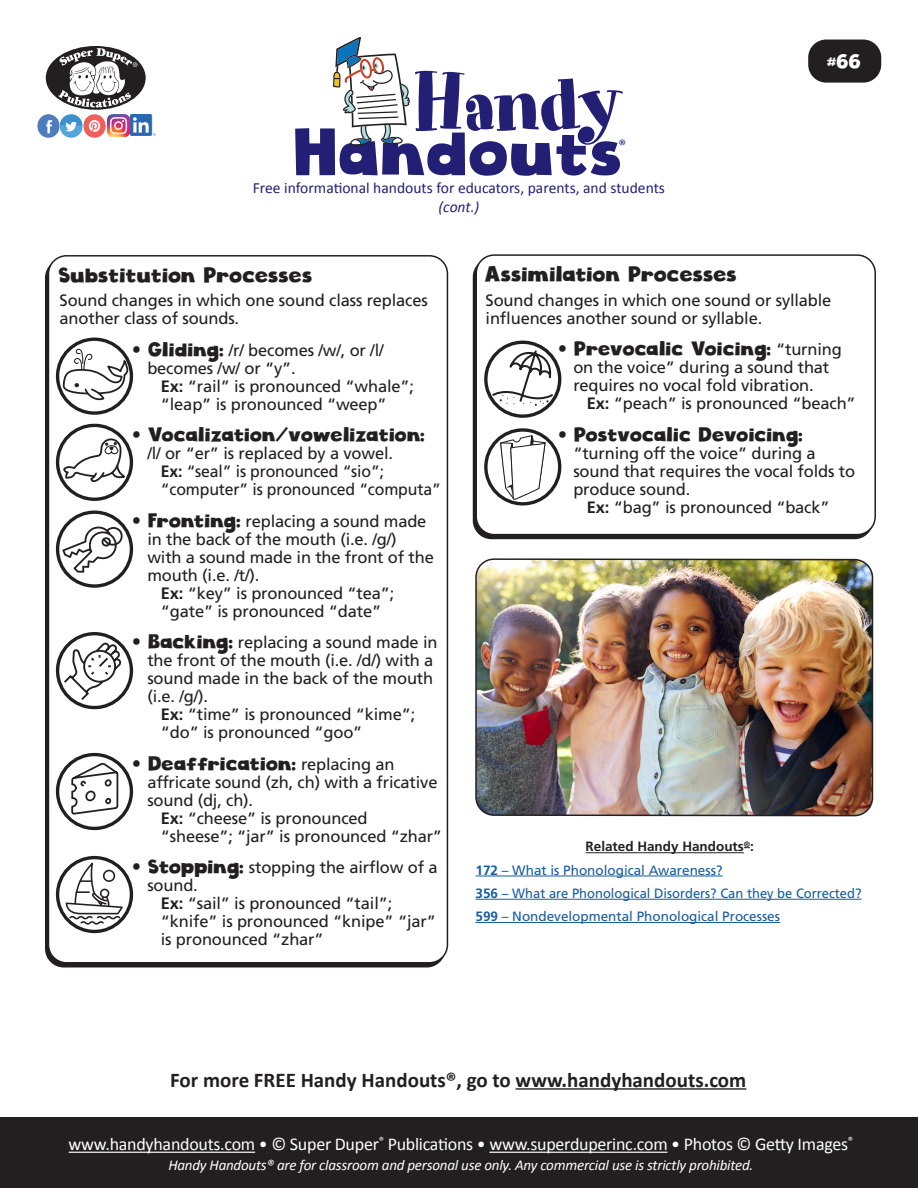
<style>
.page{position:relative;width:918px;height:1188px;background:#fff}
.page>*{position:absolute;margin:0;border:0;box-sizing:border-box;transform-origin:0 0}
.t1{font:79.2px "Art Department JNL";letter-spacing:-.03em;color:#231f75}
.t2{font:64.8px "Cloudy Witha Chanceof Love";color:#231f75}
.HH_TEXT{font:700 21px "Calibri";color:#231f20}
.HH_Text{font:21px "Cloudy Witha Chanceof Love";letter-spacing:-.01em;color:#231f20}
.HH_Text-2{font:19.5px "Cloudy Witha Chanceof Love";letter-spacing:-.01em;color:#231f20}
.t3{font:19.5px "Cloudy Witha Chanceof Love";color:#fff}
.t4{font:18px "Calibri";letter-spacing:-.015em;color:#fff}
.HH_Text-3{font:16.5px/18px "Frutiger";letter-spacing:-.01em;color:#231f20}
.HH_Text-4{font:16.5px/18px "Frutiger";letter-spacing:-.01em;color:#231f20;scale:.96 1}
.t5{font:15.6px "Calibri";color:#231f75}
.t6{font:italic 15.6px "Calibri";color:#231f75}
.t7{font:15.15px "Calibri";color:#231f75}
.t8{font:italic 15px "Calibri";letter-spacing:-.015em;color:#fff}
.HH_Text-5{font:13.5px "Frutiger";color:#175d9e}
.HH_Text-6{font:700 13.5px "Frutiger";color:#231f20}
.s1{font-family:"Cloudy Witha Chanceof Love";font-size:19.5px}
.s2{font-weight:700}
.s3{font-family:"Frutiger";font-size:16.5px}
</style>
<div class="page">
<div style="left:808px;top:40px;width:73px;height:43px;background:#231f20;border-radius:18px"></div>
<hr style="left:516px;top:1088px;width:230px;height:2px;background:#231f20">
<div style="left:0;top:1118px;width:918px;height:70px;background:#231f20"></div>
<div style="left:46px;top:46px;width:100px;height:64px;background:#231f20;border-radius:50%"></div>
<svg style="left:58px;top:48px;width:80px;height:60px"></svg>
<img style="left:37px;top:115px;width:92px;height:22px">
<img style="left:131px;top:115px;width:24px;height:21px">
<svg style="left:333px;top:37px;width:77px;height:109px"></svg>
<hr style="left:69px;top:1152px;width:186px;height:1px;background:#fff">
<hr style="left:489px;top:1152px;width:179px;height:1px;background:#fff">
<img style="left:475px;top:558px;width:399px;height:259px">
<div style="left:48px;top:255px;width:400px;height:709px;border:2px solid #231f20;border-radius:18px"></div>
<div style="left:476px;top:254px;width:400px;height:281px;border:2px solid #231f20;border-radius:18px"></div>
<hr style="left:586px;top:852px;width:158px;height:1px;background:#231f20">
<hr style="left:476px;top:876px;width:247px;height:1px;background:#175d9e">
<hr style="left:476px;top:899px;width:386px;height:1px;background:#175d9e">
<hr style="left:476px;top:922px;width:304px;height:1px;background:#175d9e">
<div style="left:56px;top:338px;width:77px;height:77px;border:3px solid #231f20;border-radius:50%"></div>
<svg style="left:62px;top:347px;width:66px;height:54px"></svg>
<div style="left:56px;top:424px;width:77px;height:77px;border:3px solid #231f20;border-radius:50%"></div>
<svg style="left:62px;top:438px;width:64px;height:63px"></svg>
<svg style="left:62px;top:526px;width:62px;height:47px"></svg>
<div style="left:56px;top:511px;width:77px;height:77px;border:3px solid #231f20;border-radius:50%"></div>
<svg style="left:62px;top:641px;width:61px;height:61px"></svg>
<div style="left:56px;top:632px;width:77px;height:77px;border:3px solid #231f20;border-radius:50%"></div>
<div style="left:56px;top:753px;width:77px;height:77px;border:3px solid #231f20;border-radius:50%"></div>
<svg style="left:70px;top:762px;width:49px;height:53px"></svg>
<svg style="left:65px;top:862px;width:60px;height:106px"></svg>
<div style="left:104px;top:871px;width:10px;height:10px;background:#fff;border-radius:50%"></div>
<div style="left:103px;top:870px;width:12px;height:12px;border:2px solid #231f20;border-radius:50%"></div>
<div style="left:56px;top:856px;width:77px;height:77px;border:3px solid #231f20;border-radius:50%"></div>
<svg style="left:491px;top:349px;width:65px;height:57px"></svg>
<div style="left:484px;top:341px;width:77px;height:77px;border:3px solid #231f20;border-radius:50%"></div>
<div style="left:484px;top:428px;width:77px;height:78px;border:3px solid #231f20;border-radius:50%"></div>
<svg style="left:499px;top:434px;width:47px;height:128px"></svg>
<p class="t1" style="left:412px;top:56px;width:213px">Handy</p>
<p class="t5" style="left:253px;top:177px;width:414px">Free informational handouts for educators, parents, and students</p>
<p class="t6" style="left:439px;top:196px;width:42px">(cont.)</p>
<p class="t2" style="left:296px;top:112px;width:331px">Handouts</p>
<p class="t7" style="left:618px;top:135px;width:9px">®</p>
<p class="t3" style="left:828px;top:49px;width:35px">#66</p>
<p class="HH_Text" style="left:60px;top:261px;width:255px">Substitution Processes</p>
<p class="HH_Text-3" style="left:60px;top:291px;width:370px">Sound changes in which one sound class replaces another class of sounds.</p>
<p class="HH_Text-3" style="left:147px;top:341px;width:238px;text-indent:-14px"><span class="s1">• Gliding:</span> /r/ becomes /w/, or /l/ becomes /w/ or “y”.</p>
<p class="HH_Text-3" style="left:161px;top:377px;width:255px"><span class="s2">Ex:</span> “rail” is pronounced “whale”; “leap” is pronounced “weep”</p>
<p class="HH_Text-2" style="left:134px;top:423px;width:293px">• Vocalization/vowelization:</p>
<p class="HH_Text-3" style="left:147px;top:444px;width:247px">/l/ or “er” is replaced by a vowel.</p>
<p class="HH_Text-4" style="left:161px;top:462px;width:293px"><span class="s2">Ex:</span> “seal” is pronounced “sio”; “computer” is pronounced “computa”</p>
<p class="HH_Text-3" style="left:147px;top:512px;width:288px;text-indent:-14px"><span class="s1">• Fronting:</span> replacing a sound made in the back of the mouth (i.e. /g/) with a sound made in the front of the mouth (i.e. /t/).</p>
<p class="HH_Text-3" style="left:161px;top:584px;width:235px"><span class="s2">Ex:</span> “key” is pronounced “tea”; “gate” is pronounced “date”</p>
<p class="HH_Text-3" style="left:147px;top:633px;width:292px;text-indent:-14px"><span class="s1">• Backing:</span> replacing a sound made in the front of the mouth (i.e. /d/) with a sound made in the back of the mouth (i.e. /g/).</p>
<p class="HH_Text-3" style="left:161px;top:705px;width:256px"><span class="s2">Ex:</span> “time” is pronounced “kime”; “do” is pronounced “goo”</p>
<p class="HH_Text-2" style="left:134px;top:751px;width:262px">• Deaffrication: <span class="s3">replacing an</span></p>
<p class="HH_Text-3" style="left:147px;top:773px;width:292px">affricate sound (zh, ch) with a fricative sound (dj, ch).</p>
<p class="HH_Text-3" style="left:161px;top:809px;width:283px"><span class="s2">Ex:</span> “cheese” is pronounced “sheese”; “jar” is pronounced “zhar”</p>
<p class="HH_Text-3" style="left:147px;top:858px;width:292px;text-indent:-14px"><span class="s1">• Stopping:</span> stopping the airflow of a sound.</p>
<p class="HH_Text-3" style="left:161px;top:894px;width:276px"><span class="s2">Ex:</span> “sail” is pronounced “tail”; “knife” is pronounced “knipe” “jar” is pronounced “zhar”</p>
<p class="HH_Text" style="left:486px;top:261px;width:254px">Assimilation Processes</p>
<p class="HH_Text-3" style="left:486px;top:291px;width:347px">Sound changes in which one sound or syllable influences another sound or syllable.</p>
<p class="HH_Text-2" style="left:560px;top:337px;width:283px">• Prevocalic Voicing: <span class="s3">“turning</span></p>
<p class="HH_Text-3" style="left:573px;top:359px;width:258px">on the voice” during a sound that requires no vocal fold vibration.</p>
<p class="HH_Text-3" style="left:587px;top:395px;width:270px"><span class="s2">Ex:</span> “peach” is pronounced “beach”</p>
<p class="HH_Text-2" style="left:560px;top:422px;width:245px">• Postvocalic Devoicing:</p>
<p class="HH_Text-3" style="left:573px;top:444px;width:283px">“turning off the voice” during a sound that requires the vocal folds to produce sound.</p>
<p class="HH_Text-3" style="left:587px;top:498px;width:244px"><span class="s2">Ex:</span> “bag” is pronounced “back”</p>
<p class="HH_Text-6" style="left:586px;top:839px;width:170px">Related Handy Handouts<sup>®</sup>:</p>
<p class="HH_Text-5" style="left:476px;top:862px;width:249px"><span class="s2">172</span> – What is Phonological Awareness?</p>
<p class="HH_Text-5" style="left:476px;top:885px;width:388px"><span class="s2">356</span> – What are Phonological Disorders? Can they be Corrected?</p>
<p class="HH_Text-5" style="left:476px;top:909px;width:306px"><span class="s2">599</span> – Nondevelopmental Phonological Processes</p>
<p class="HH_TEXT" style="left:170px;top:1065px;width:578px">For more FREE Handy Handouts®, go to www.handyhandouts.com</p>
<p class="t4" style="left:69px;top:1132px;width:786px">www.handyhandouts.com • © Super Duper<sup>®</sup> Publications • www.superduperinc.com • Photos © Getty Images<sup>®</sup></p>
<p class="t8" style="left:168px;top:1154px;width:587px">Handy Handouts® are for classroom and personal use only. Any commercial use is strictly prohibited.</p>
</div>
